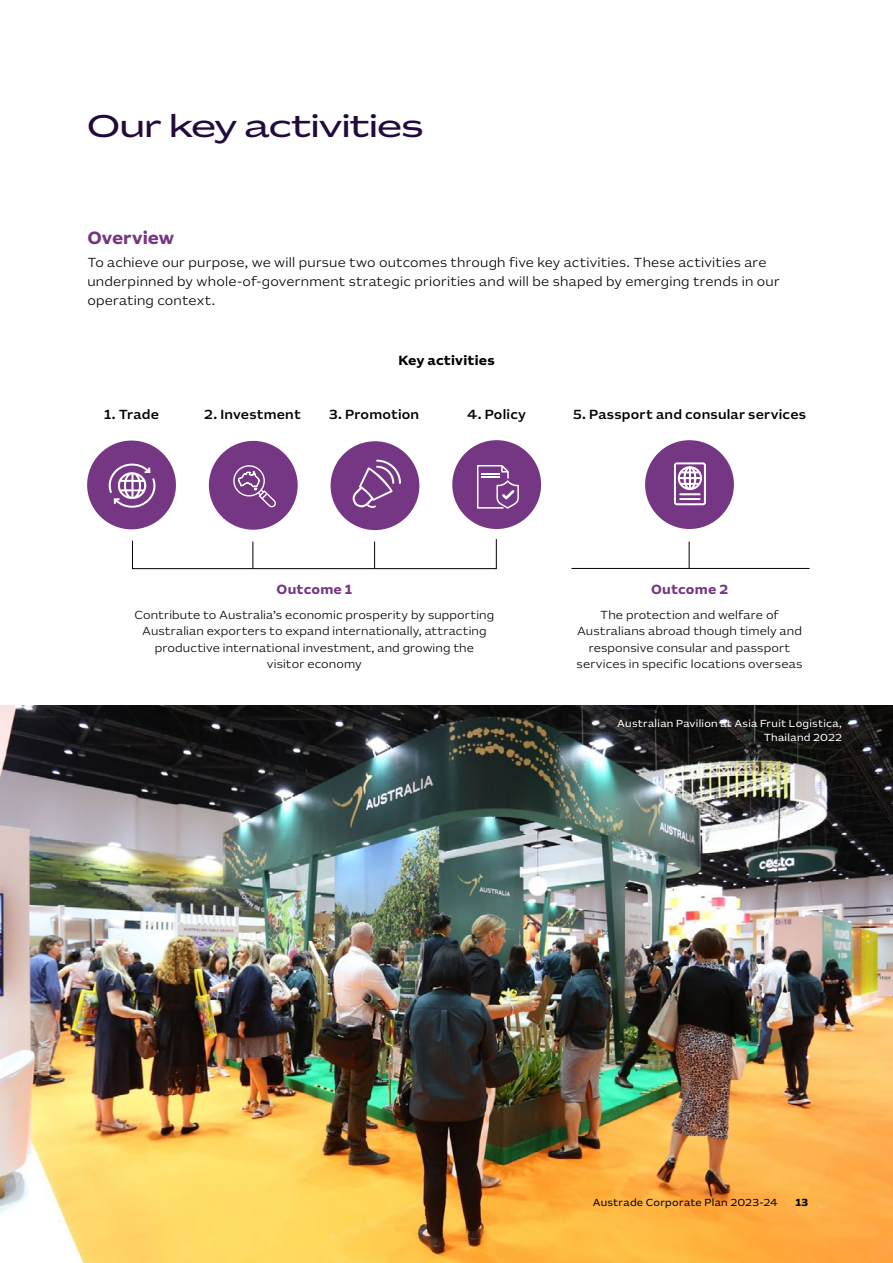
<style>
.page{position:relative;width:893px;height:1263px;background:#fff}
.page>*{position:absolute;margin:0;border:0;box-sizing:border-box;transform-origin:0 0}
._0_Heading{font:31.5px "AU Sans BETA Display";color:#220b3c}
._3_Subheading_1{font:700 18px "AU Sans BETA Text";color:#753783}
._4_Body_copy{font:300 13.5px/18.8px "AU Sans BETA Text";letter-spacing:.015em;color:#000}
._4_Body_copy-2{font:500 13.5px "AU Sans BETA Text";letter-spacing:.015em;color:#000}
._4_Body_copy-3{font:700 13.5px "AU Sans BETA Text";letter-spacing:.015em;color:#753783}
._4_Body_copy-4{font:700 13.5px "AU Sans BETA Text";letter-spacing:.015em;color:#000}
._4_Body_copy-5{font:300 12px/16.5px "AU Sans BETA Text";letter-spacing:.01em;color:#000;text-align:center}
._7_Image_caption_-_b4_H1{font:10.5px/14.5px "AU Sans BETA Text";letter-spacing:.025em;color:#fff;text-align:right}
.t1{font:10.5px "AU Sans BETA Text";letter-spacing:.025em;color:#000}
.t2{font:700 10.5px "AU Sans BETA Text";color:#000}
</style>
<div class="page">
<div style="left:645px;top:440px;width:89px;height:89px;background:#753783;border-radius:50%"></div>
<svg style="left:674px;top:462px;width:32px;height:44px"></svg>
<div style="left:209px;top:441px;width:89px;height:89px;background:#753783;border-radius:50%"></div>
<svg style="left:233px;top:465px;width:43px;height:43px"></svg>
<div style="left:331px;top:441px;width:88px;height:89px;background:#753783;border-radius:50%"></div>
<svg style="left:132px;top:539px;width:365px;height:30px"></svg>
<svg style="left:689px;top:541px;width:1px;height:27px"></svg>
<div style="left:87px;top:440px;width:89px;height:89px;background:#753783;border-radius:50%"></div>
<svg style="left:108px;top:463px;width:48px;height:45px"></svg>
<div style="left:452px;top:440px;width:89px;height:89px;background:#753783;border-radius:50%"></div>
<svg style="left:477px;top:465px;width:42px;height:44px"></svg>
<hr style="left:571px;top:568px;width:239px;height:1px;background:#000">
<svg style="left:353px;top:460px;width:48px;height:48px"></svg>
<img style="left:0;top:706px;width:893px;height:557px">
<p class="_0_Heading" style="left:87px;top:110px;width:337px">Our key activities</p>
<p class="_3_Subheading_1" style="left:87px;top:229px;width:88px">Overview</p>
<p class="_4_Body_copy" style="left:87px;top:254px;width:694px">To achieve our purpose, we will pursue two outcomes through five key activities. These activities are underpinned by whole-of-government strategic priorities and will be shaped by emerging trends in our operating context.</p>
<p class="_4_Body_copy-4" style="left:398px;top:354px;width:98px">Key activities</p>
<p class="_4_Body_copy-2" style="left:104px;top:408px;width:56px">1. Trade</p>
<p class="_4_Body_copy-2" style="left:204px;top:408px;width:98px">2. Investment</p>
<p class="_4_Body_copy-2" style="left:329px;top:408px;width:91px">3. Promotion</p>
<p class="_4_Body_copy-2" style="left:467px;top:408px;width:60px">4. Policy</p>
<p class="_4_Body_copy-2" style="left:573px;top:408px;width:234px">5. Passport and consular services</p>
<p class="_4_Body_copy-3" style="left:277px;top:583px;width:77px">Outcome 1</p>
<p class="_4_Body_copy-5" style="left:135px;top:607px;width:361px">Contribute to Australia’s economic prosperity by supporting Australian exporters to expand internationally, attracting productive international investment, and growing the visitor economy</p>
<p class="_4_Body_copy-3" style="left:651px;top:583px;width:79px">Outcome 2</p>
<p class="_4_Body_copy-5" style="left:577px;top:607px;width:227px">The protection and welfare of Australians abroad though timely and responsive consular and passport services in specific locations overseas</p>
<p class="_7_Image_caption_-_b4_H1" style="left:617px;top:716px;width:226px">Australian Pavilion at Asia Fruit Logistica,<br>Thailand 2022</p>
<p class="t1" style="left:593px;top:1198px;width:187px">Austrade Corporate Plan 2023-24</p>
<p class="t2" style="left:795px;top:1198px;width:14px">13</p>
</div>
